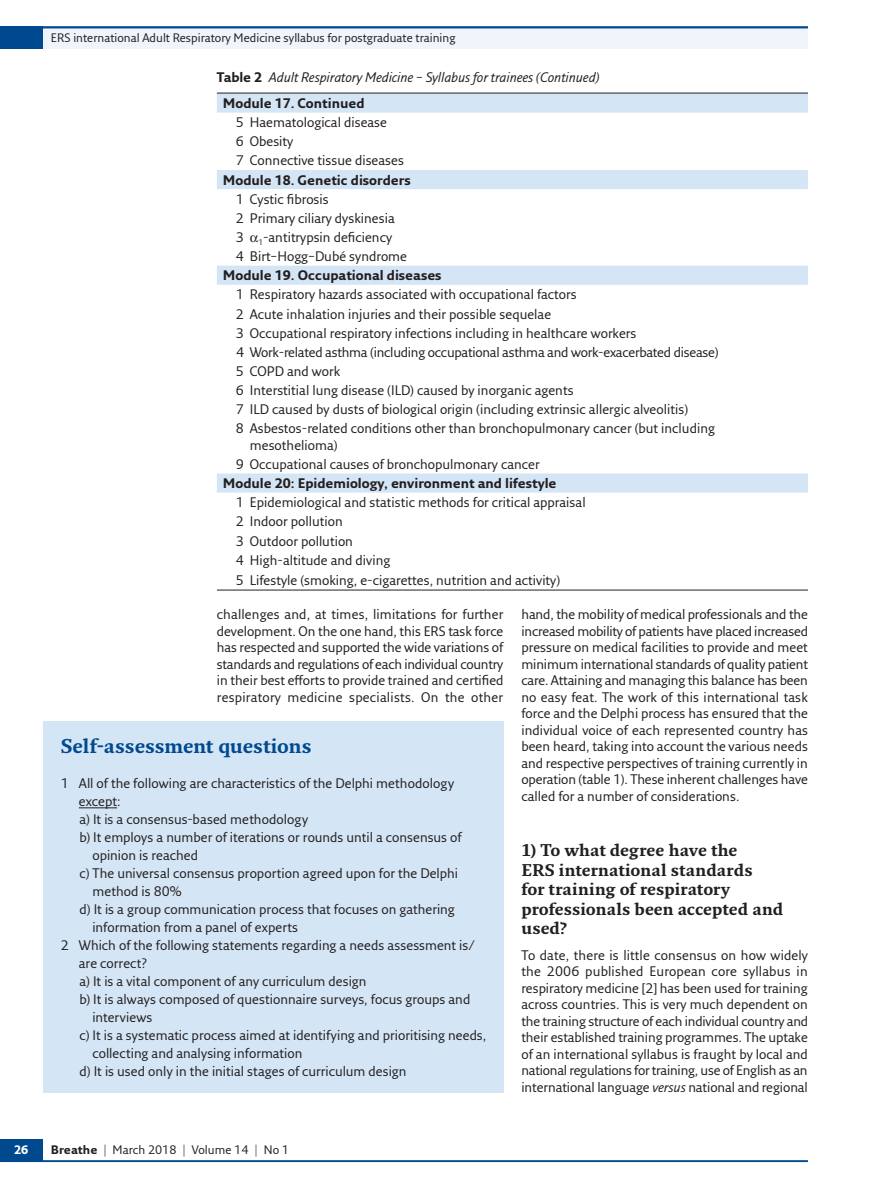
<style>
.page{position:relative;width:893px;height:1191px;background:#fff}
.page>*{position:absolute;margin:0;border:0;box-sizing:border-box;transform-origin:0 0}
.t1{font:700 19.5px "Fresco Std";letter-spacing:-.01em;color:#01498e}
.t2{font:700 16.5px/19.5px "Fresco Std";color:#231f20}
.t3{font:13.5px/16.5px "Fresco Sans Pro";color:#231f20}
.t4{font:700 13.5px "Fresco Sans Pro";color:#231f20}
.t5{font:italic 13.5px/25.7px "Fresco Sans Pro";letter-spacing:-.01em;color:#231f20}
.t6{font:12px "Fresco Sans Pro";color:#231f20}
.t7{font:700 12px "Fresco Sans Pro";color:#fff}
.s1{font-weight:700;font-style:normal}
.s2{font-style:italic}
.s3{font-weight:700}
</style>
<div class="page">
<hr style="left:0;top:1160px;width:808px;height:2px;background:#01498e">
<div style="left:0;top:1138px;width:43px;height:23px;background:#01498e"></div>
<div style="left:0;top:26px;width:808px;height:23px;background:#eff5fb"></div>
<hr style="left:0;top:26px;width:808px;height:2px;background:#01498e">
<div style="left:0;top:26px;width:43px;height:23px;background:#01498e"></div>
<svg style="left:217px;top:94px;width:591px;height:398px"></svg>
<hr style="left:217px;top:93px;width:591px;height:1px;background:#231f20">
<hr style="left:217px;top:589px;width:591px;height:1px;background:#231f20">
<div style="left:44px;top:721px;width:460px;height:372px;background:#d4e5f5"></div>
<hr style="left:79px;top:807px;width:38px;height:1px;background:#231f20">
<svg style="left:250px;top:235px;width:8px;height:7px"></svg>
<p class="t6" style="left:51px;top:30px;width:406px">ERS international Adult Respiratory Medicine syllabus for postgraduate training</p>
<p class="t5" style="left:223px;top:65px;width:378px;text-indent:-6px"><span class="s1">Table 2</span> Adult Respiratory Medicine – Syllabus for trainees (Continued)<br><span class="s1">Module 17. Continued</span></p>
<p class="t3" style="left:236px;top:112px;width:170px;line-height:19.2px">5 Haematological disease<br>6 Obesity<br>7 Connective tissue diseases</p>
<p class="t4" style="left:223px;top:171px;width:189px">Module 18. Genetic disorders</p>
<p class="t3" style="left:236px;top:189px;width:173px;line-height:19px">1 Cystic fibrosis<br>2 Primary ciliary dyskinesia<br>3 <sub>1</sub>-antitrypsin deficiency<br>4 Birt–Hogg–Dubé syndrome</p>
<p class="t4" style="left:223px;top:267px;width:220px">Module 19. Occupational diseases</p>
<p class="t3" style="left:236px;top:285px;width:484px;line-height:19.2px">1 Respiratory hazards associated with occupational factors<br>2 Acute inhalation injuries and their possible sequelae<br>3 Occupational respiratory infections including in healthcare workers<br>4 Work-related asthma (including occupational asthma and work-exacerbated disease)<br>5 COPD and work<br>6 Interstitial lung disease (ILD) caused by inorganic agents<br>7 ILD caused by dusts of biological origin (including extrinsic allergic alveolitis)<br>8 Asbestos-related conditions other than bronchopulmonary cancer (but including</p>
<p class="t3" style="left:236px;top:435px;width:305px;line-height:19.2px;text-indent:14px">mesothelioma)<br>9 Occupational causes of bronchopulmonary cancer</p>
<p class="t4" style="left:223px;top:475px;width:335px">Module 20: Epidemiology, environment and lifestyle</p>
<p class="t3" style="left:236px;top:492px;width:351px;line-height:19.5px">1 Epidemiological and statistic methods for critical appraisal 2 Indoor pollution<br>3 Outdoor pollution<br>4 High-altitude and diving<br>5 Lifestyle (smoking, e-cigarettes, nutrition and activity)</p>
<p class="t3" style="left:217px;top:606px;width:288px;text-align:justify">challenges and, at times, limitations for further development. On the one hand, this ERS task force has respected and supported the wide variations of standards and regulations of each individual country in their best efforts to provide trained and certified respiratory medicine specialists. On the other</p>
<p class="t3" style="left:521px;top:606px;width:288px;text-align:justify">hand, the mobility of medical professionals and the increased mobility of patients have placed increased pressure on medical facilities to provide and meet minimum international standards of quality patient care. Attaining and managing this balance has been no easy feat. The work of this international task force and the Delphi process has ensured that the individual voice of each represented country has been heard, taking into account the various needs and respective perspectives of training currently in operation (table 1). These inherent challenges have called for a number of considerations.</p>
<h1 class="t1" style="left:61px;top:734px;width:252px">Self-assessment questions</h1>
<p class="t3" style="left:61px;top:774px;width:395px">1 All of the following are characteristics of the Delphi methodology</p>
<p class="t3" style="left:79px;top:792px;width:43px">except:</p>
<p class="t3" style="left:80px;top:810px;width:230px">a) It is a consensus-based methodology</p>
<p class="t3" style="left:80px;top:828px;width:384px">b) It employs a number of iterations or rounds until a consensus of</p>
<p class="t3" style="left:92px;top:846px;width:107px">opinion is reached</p>
<p class="t3" style="left:80px;top:864px;width:380px">c) The universal consensus proportion agreed upon for the Delphi</p>
<p class="t3" style="left:92px;top:882px;width:91px">method is 80%</p>
<p class="t3" style="left:80px;top:900px;width:377px">d) It is a group communication process that focuses on gathering</p>
<p class="t3" style="left:92px;top:918px;width:207px">information from a panel of experts</p>
<p class="t3" style="left:61px;top:936px;width:415px">2 Which of the following statements regarding a needs assessment is/</p>
<p class="t3" style="left:79px;top:954px;width:70px">are correct?</p>
<p class="t3" style="left:80px;top:972px;width:288px">a) It is a vital component of any curriculum design</p>
<p class="t3" style="left:80px;top:990px;width:392px">b) It is always composed of questionnaire surveys, focus groups and</p>
<p class="t3" style="left:92px;top:1008px;width:62px">interviews</p>
<p class="t3" style="left:80px;top:1026px;width:408px">c) It is a systematic process aimed at identifying and prioritising needs,</p>
<p class="t3" style="left:92px;top:1044px;width:212px">collecting and analysing information</p>
<p class="t3" style="left:80px;top:1062px;width:329px">d) It is used only in the initial stages of curriculum design</p>
<p class="t2" style="left:521px;top:840px;width:263px">1) To what degree have the<br>ERS international standards<br>for training of respiratory professionals been accepted and used?</p>
<p class="t3" style="left:521px;top:946px;width:288px;text-align:justify">To date, there is little consensus on how widely the 2006 published European core syllabus in respiratory medicine [2] has been used for training across countries. This is very much dependent on the training structure of each individual country and their established training programmes. The uptake of an international syllabus is fraught by local and national regulations for training, use of English as an international language <span class="s2">versus</span> national and regional</p>
<p class="t7" style="left:14px;top:1142px;width:16px">26</p>
<p class="t6" style="left:51px;top:1142px;width:240px"><span class="s3">Breathe</span> | March 2018 | Volume 14 | No 1</p>
</div>
